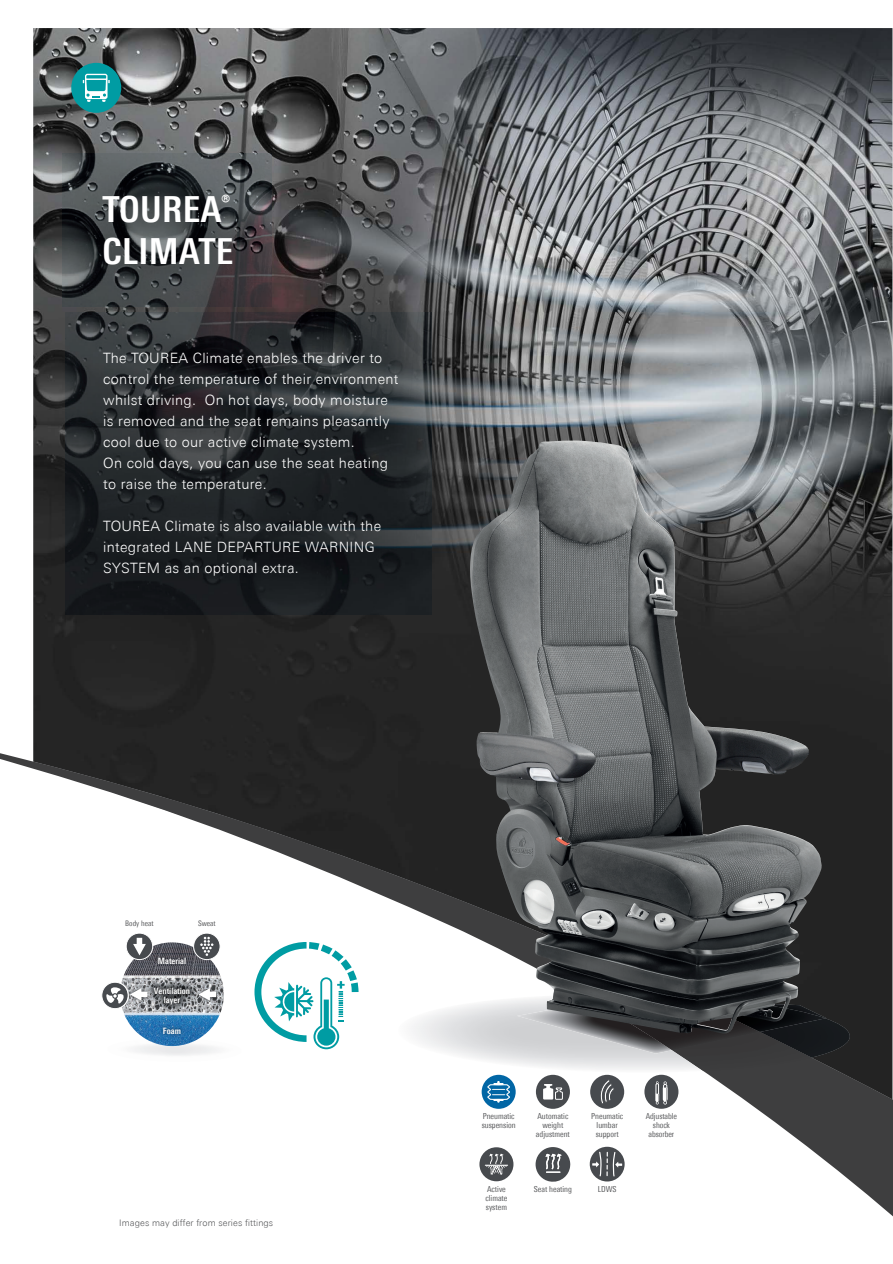
<style>
.page{position:relative;width:893px;height:1264px;background:#fff}
.page>*{position:absolute;margin:0;border:0;box-sizing:border-box;transform-origin:0 0}
.t1{font:700 condensed 36px/42px "Univers Next Pro";letter-spacing:.01em;color:#fff}
.t2{font:300 14.25px/21px "Univers Next Pro";letter-spacing:.02em;color:#fff}
.t3{font:300 9px "Univers Next Pro";letter-spacing:.01em;color:#57585a}
.t4{font:700 condensed 8.7px/8.7px "Univers Next Pro";color:#fff;text-align:center}
.t5{font:condensed 8.25px/9px "Univers Next Pro";color:#57585a;text-align:center}
.t6{font:condensed 7.65px "Univers Next Pro";color:#57585a}
</style>
<div class="page">
<img style="left:33px;top:28px;width:859px;height:719px">
<svg style="left:0;top:747px;width:893px;height:470px"></svg>
<div style="left:71px;top:63px;width:50px;height:50px;background:#009ca3;border-radius:50%"></div>
<div style="left:85px;top:74px;width:23px;height:25px;background:#fff;border-radius:2px"></div>
<svg style="left:83px;top:75px;width:27px;height:27px"></svg>
<img style="left:63px;top:153px;width:209px;height:154px">
<img style="left:66px;top:312px;width:366px;height:302px">
<div style="left:482px;top:1075px;width:34px;height:34px;background:#0166a5;border-radius:50%"></div>
<svg style="left:487px;top:1081px;width:23px;height:21px"></svg>
<div style="left:536px;top:1075px;width:34px;height:34px;background:#474a4e;border-radius:50%"></div>
<svg style="left:543px;top:1084px;width:20px;height:16px"></svg>
<div style="left:590px;top:1075px;width:34px;height:34px;background:#474a4e;border-radius:50%"></div>
<svg style="left:600px;top:1080px;width:14px;height:24px"></svg>
<div style="left:644px;top:1075px;width:34px;height:34px;background:#474a4e;border-radius:50%"></div>
<svg style="left:655px;top:1081px;width:12px;height:23px"></svg>
<div style="left:479px;top:1147px;width:34px;height:34px;background:#474a4e;border-radius:50%"></div>
<svg style="left:485px;top:1154px;width:23px;height:21px"></svg>
<img style="left:106px;top:1039px;width:138px;height:23px">
<img style="left:121px;top:943px;width:99px;height:103px">
<img style="left:155px;top:954px;width:34px;height:13px">
<img style="left:146px;top:980px;width:51px;height:32px">
<img style="left:160px;top:1024px;width:24px;height:13px">
<svg style="left:194px;top:933px;width:26px;height:26px"></svg>
<div style="left:193px;top:933px;width:28px;height:27px;border:1px solid #fff;border-radius:50%"></div>
<svg style="left:200px;top:937px;width:13px;height:19px"></svg>
<div style="left:126px;top:933px;width:27px;height:26px;background:#474a4e;border-radius:50%"></div>
<div style="left:126px;top:933px;width:27px;height:27px;border:1px solid #fff;border-radius:50%"></div>
<img style="left:148px;top:984px;width:3px;height:20px">
<svg style="left:101px;top:982px;width:47px;height:27px"></svg>
<img style="left:195px;top:984px;width:25px;height:20px">
<svg style="left:198px;top:988px;width:18px;height:13px"></svg>
<svg style="left:133px;top:938px;width:13px;height:17px"></svg>
<svg style="left:536px;top:1147px;width:34px;height:35px"></svg>
<div style="left:590px;top:1147px;width:35px;height:34px;background:#474a4e;border-radius:50%"></div>
<svg style="left:592px;top:1151px;width:30px;height:26px"></svg>
<img style="left:390px;top:994px;width:313px;height:78px">
<img style="left:811px;top:997px;width:42px;height:60px">
<img style="left:583px;top:994px;width:228px;height:77px">
<img style="left:825px;top:1003px;width:1px;height:15px">
<div style="left:517px;top:1034px;width:155px;height:19px;background:#d1d2d4"></div>
<img style="left:800px;top:1001px;width:25px;height:31px">
<img style="left:595px;top:1034px;width:165px;height:16px">
<img style="left:470px;top:441px;width:330px;height:593px">
<svg style="left:254px;top:942px;width:105px;height:107px"></svg>
<h1 class="t1" style="left:102px;top:188px;width:133px">TOUREA<sup>®<br></sup>CLIMATE</h1>
<p class="t2" style="left:103px;top:348px;width:297px">The TOUREA Climate enables the driver to control the temperature of their environment whilst driving. On hot days, body moisture is removed and the seat remains pleasantly cool due to our active climate system.<br>On cold days, you can use the seat heating to raise the temperature.</p>
<p class="t2" style="left:103px;top:516px;width:279px">TOUREA Climate is also available with the integrated LANE DEPARTURE WARNING<br>SYSTEM as an optional extra.</p>
<p class="t6" style="left:125px;top:919px;width:30px">Body heat</p>
<p class="t6" style="left:198px;top:919px;width:19px">Sweat</p>
<p class="t4" style="left:158px;top:956px;width:30px">Material</p>
<p class="t4" style="left:154px;top:987px;width:38px">Ventilation layer</p>
<p class="t4" style="left:163px;top:1026px;width:20px">Foam</p>
<p class="t3" style="left:119px;top:1218px;width:156px">Images may differ from series fittings</p>
<p class="t5" style="left:482px;top:1112px;width:35px;text-align:left">Pneumatic suspension</p>
<p class="t5" style="left:536px;top:1112px;width:36px">Automatic weight adjustment</p>
<p class="t5" style="left:591px;top:1112px;width:34px">Pneumatic lumbar support</p>
<p class="t5" style="left:646px;top:1112px;width:33px">Adjustable shock absorber</p>
<p class="t5" style="left:485px;top:1184px;width:23px;text-align:left">Active climate system</p>
<p class="t5" style="left:534px;top:1184px;width:40px">Seat heating</p>
<p class="t5" style="left:598px;top:1184px;width:20px">LDWS</p>
</div>
